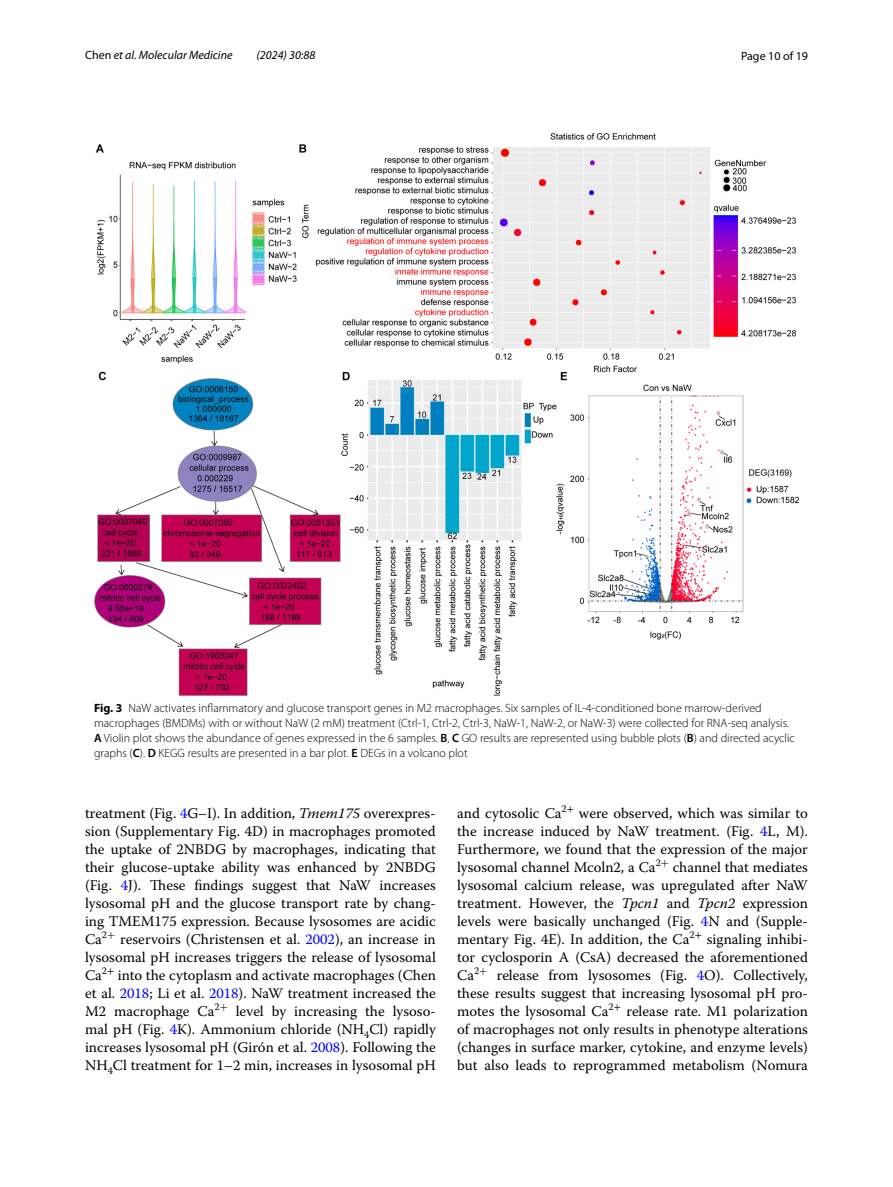
<style>
.page{position:relative;width:893px;height:1187px;background:#fff}
.page>*{position:absolute;margin:0;border:0;box-sizing:border-box;transform-origin:0 0}
.t1{font:14.7px/18px "Warnock Pro";color:#000;text-align:justify}
.t2{font:300 12px/15px "Myriad Pro";color:#000}
.t3{font:italic 12px "Myriad Pro";color:#000}
.t4{font:12px "Myriad Pro";color:#000}
.s1{font-style:normal}
.s2{font-weight:700}
.s3{font-weight:600}
.s4{color:#00f}
.s5{font-style:italic}
</style>
<div class="page">
<img style="left:94px;top:133px;width:705px;height:563px">
<p class="t3" style="left:85px;top:48px;width:149px"><span class="s1">Chen</span> et al. Molecular Medicine</p>
<p class="t3" style="left:257px;top:48px;width:60px">(2024) 30:88</p>
<p class="t4" style="left:741px;top:48px;width:68px">Page 10 of 19</p>
<p class="t2" style="left:94px;top:700px;width:702px"><span class="s2">Fig. 3</span> NaW activates inflammatory and glucose transport genes in M2 macrophages. Six samples of IL-4-conditioned bone marrow-derived macrophages (BMDMs) with or without NaW (2 mM) treatment (Ctrl-1, Ctrl-2, Ctrl-3, NaW-1, NaW-2, or NaW-3) were collected for RNA-seq analysis.<br><span class="s3">A</span> Violin plot shows the abundance of genes expressed in the 6 samples. <span class="s3">B</span>, <span class="s3">C</span> GO results are represented using bubble plots (<span class="s3">B</span>) and directed acyclic graphs (<span class="s3">C</span>). <span class="s3">D</span> KEGG results are presented in a bar plot. <span class="s3">E</span> DEGs in a volcano plot</p>
<p class="t1" style="left:85px;top:803px;width:352px">treatment (Fig. <span class="s4">4</span>G–I). In addition, <span class="s5">Tmem175</span> overexpres&shy;sion (Supplementary Fig. 4D) in macrophages promoted the uptake of 2NBDG by macrophages, indicating that their glucose-uptake ability was enhanced by 2NBDG (Fig. <span class="s4">4</span>J). These findings suggest that NaW increases lysosomal pH and the glucose transport rate by chang&shy;ing TMEM175 expression. Because lysosomes are acidic Ca<sup>2</sup><sup>+</sup> reservoirs (Christensen et al. <span class="s4">2002</span>), an increase in lysosomal pH increases triggers the release of lysosomal Ca<sup>2</sup><sup>+</sup> into the cytoplasm and activate macrophages (Chen et al. <span class="s4">2018</span>; Li et al. <span class="s4">2018</span>). NaW treatment increased the M2 macrophage Ca<sup>2</sup><sup>+</sup> level by increasing the lysoso&shy;mal pH (Fig. <span class="s4">4</span>K). Ammonium chloride (NH<sub>4</sub>Cl) rapidly increases lysosomal pH (Girón et al. <span class="s4">2008</span>). Following the NH<sub>4</sub>Cl treatment for 1–2 min, increases in lysosomal pH</p>
<p class="t1" style="left:457px;top:803px;width:352px">and cytosolic Ca<sup>2</sup><sup>+</sup> were observed, which was similar to the increase induced by NaW treatment. (Fig. <span class="s4">4</span>L, M).<br>Furthermore, we found that the expression of the major lysosomal channel Mcoln2, a Ca<sup>2</sup><sup>+</sup> channel that mediates lysosomal calcium release, was upregulated after NaW treatment. However, the <span class="s5">Tpcn1</span> and <span class="s5">Tpcn2</span> expression levels were basically unchanged (Fig. <span class="s4">4</span>N and (Supple&shy;mentary Fig. 4E). In addition, the Ca<sup>2</sup><sup>+</sup> signaling inhibi&shy;tor cyclosporin A (CsA) decreased the aforementioned Ca<sup>2</sup><sup>+</sup> release from lysosomes (Fig. <span class="s4">4</span>O). Collectively, these results suggest that increasing lysosomal pH pro&shy;motes the lysosomal Ca<sup>2</sup><sup>+</sup> release rate. M1 polarization of macrophages not only results in phenotype alterations (changes in surface marker, cytokine, and enzyme levels) but also leads to reprogrammed metabolism (Nomura</p>
</div>
